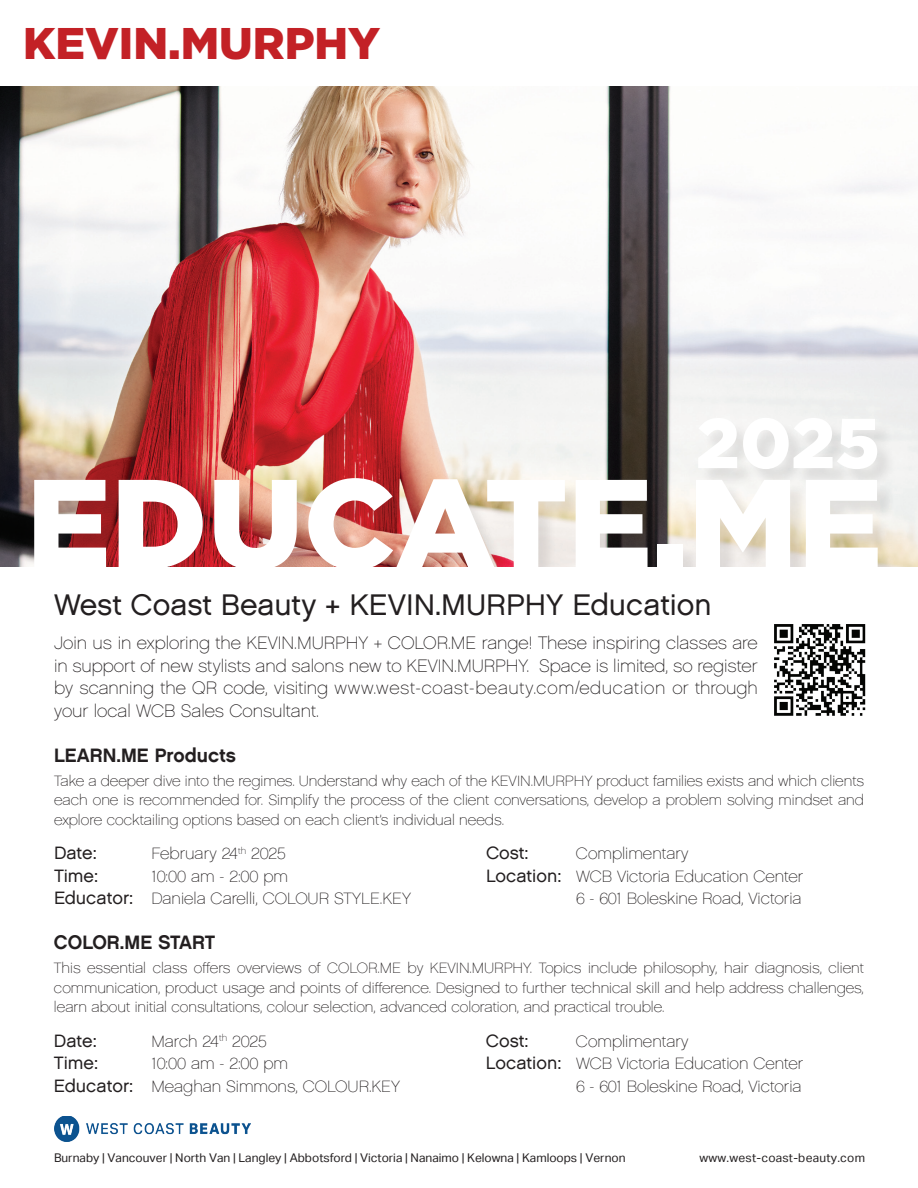
<style>
.page{position:relative;width:918px;height:1188px;background:#fff}
.page>*{position:absolute;margin:0;border:0;box-sizing:border-box;transform-origin:0 0}
.t1{font:900 126.6px "Gotham";color:#fff}
.t2{font:900 70.5px "Gotham";color:#fff}
.t3{font:900 44.4px "Gotham";color:#c32126}
.t4{font:30px "Chalet TT London Nineteen Sixty";color:#231f20}
.t5{font:19.5px "Chalet TT New York Nineteen Sixty";color:#231f20}
.t6{font:18px/22.5px "Chalet Paris Nineteen Sixty";color:#231f20;text-align:justify}
.t7{font:18px "Chalet TT London Nineteen Sixty";color:#231f20}
.t8{font:16.5px "Chalet TT Paris Nineteen Sixty";color:#231f20}
.t9{font:15px/19.5px "Chalet TT Paris Nineteen Sixty";color:#231f20;text-align:justify}
.t10{font:12px "Aktiv Grotesk";color:#231f20}
.t11{font:12px "Aktiv Grotesk";letter-spacing:.02em;color:#231f20}
.s1{font-family:"Chalet TT London Nineteen Sixty";font-size:18px}
</style>
<div class="page">
<img style="left:0;top:86px;width:918px;height:481px">
<div style="left:700px;top:420px;width:197px;height:69px;background:#eaeae9"></div>
<div style="left:37px;top:481px;width:859px;height:108px;background:#231f20;opacity:.1"></div>
<div style="left:0;top:567px;width:918px;height:54px;background:#fff"></div>
<img style="left:774px;top:625px;width:91px;height:91px">
<img style="left:54px;top:1116px;width:196px;height:25px">
<p class="t3" style="left:23px;top:18px;width:359px">KEVIN.MURPHY</p>
<p class="t2" style="left:696px;top:402px;width:186px">2025</p>
<p class="t1" style="left:26px;top:450px;width:858px">EDUCATE.ME</p>
<p class="t4" style="left:54px;top:586px;width:659px">West Coast Beauty + KEVIN.MURPHY Education</p>
<p class="t6" style="left:54px;top:632px;width:705px">Join us in exploring the KEVIN.MURPHY + COLOR.ME range! These inspiring classes are in support of new stylists and salons new to KEVIN.MURPHY. Space is limited, so register by scanning the QR code, visiting www.west-coast-beauty.com/education or through your local WCB Sales Consultant.</p>
<p class="t5" style="left:54px;top:743px;width:184px">LEARN.ME Products</p>
<p class="t9" style="left:54px;top:771px;width:812px">Take a deeper dive into the regimes. Understand why each of the KEVIN.MURPHY product families exists and which clients each one is recommended for. Simplify the process of the client conversations, develop a problem solving mindset and explore cocktailing options based on each client’s individual needs.</p>
<p class="t7" style="left:54px;top:842px;width:44px">Date:</p>
<p class="t8" style="left:151px;top:844px;width:136px">February 24<sup>th</sup> 2025</p>
<p class="t7" style="left:486px;top:842px;width:44px">Cost:</p>
<p class="t8" style="left:576px;top:844px;width:114px">Complimentary</p>
<p class="t7" style="left:54px;top:864px;width:46px">Time:</p>
<p class="t8" style="left:152px;top:866px;width:138px">10:00 am - 2:00 pm</p>
<p class="t8" style="left:486px;top:866px;width:319px"><span class="s1">Location:</span> WCB Victoria Education Center</p>
<p class="t8" style="left:54px;top:889px;width:359px"><span class="s1">Educator:</span> Daniela Carelli, COLOUR STYLE.KEY</p>
<p class="t8" style="left:576px;top:889px;width:227px">6 - 601 Boleskine Road, Victoria</p>
<p class="t5" style="left:54px;top:930px;width:163px">COLOR.ME START</p>
<p class="t9" style="left:54px;top:958px;width:812px">This essential class offers overviews of COLOR.ME by KEVIN.MURPHY. Topics include philosophy, hair diagnosis, client communication, product usage and points of difference. Designed to further technical skill and help address challenges, learn about initial consultations, colour selection, advanced coloration, and practical trouble.</p>
<p class="t7" style="left:54px;top:1029px;width:44px">Date:</p>
<p class="t8" style="left:151px;top:1031px;width:117px">March 24<sup>th</sup> 2025</p>
<p class="t7" style="left:486px;top:1029px;width:44px">Cost:</p>
<p class="t8" style="left:576px;top:1031px;width:114px">Complimentary</p>
<p class="t7" style="left:54px;top:1052px;width:46px">Time:</p>
<p class="t8" style="left:152px;top:1054px;width:138px">10:00 am - 2:00 pm</p>
<p class="t8" style="left:486px;top:1054px;width:319px"><span class="s1">Location:</span> WCB Victoria Education Center</p>
<p class="t8" style="left:54px;top:1076px;width:348px"><span class="s1">Educator:</span> Meaghan Simmons, COLOUR.KEY</p>
<p class="t8" style="left:576px;top:1076px;width:227px">6 - 601 Boleskine Road, Victoria</p>
<p class="t10" style="left:54px;top:1151px;width:573px">Burnaby | Vancouver | North Van | Langley | Abbotsford | Victoria | Nanaimo | Kelowna | Kamloops | Vernon</p>
<p class="t11" style="left:699px;top:1151px;width:167px">www.west-coast-beauty.com</p>
</div>
